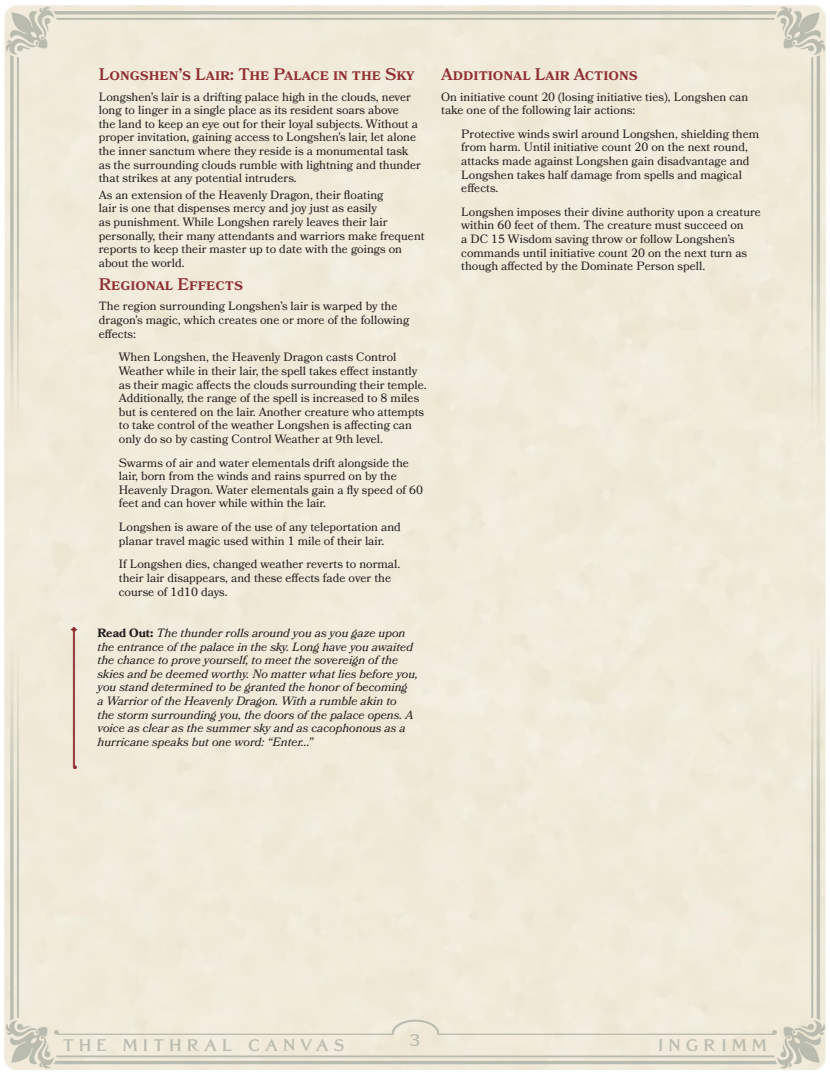
<style>
.page{position:relative;width:830px;height:1074px;background:#fff}
.page>*{position:absolute;margin:0;border:0;box-sizing:border-box;transform-origin:0 0}
.Paragraph_Title{font:600 16.8px "Bookmania";color:#912f33}
.t1{font:700 16.8px "Grand Central";letter-spacing:.3em;color:#babbaf}
.Body_Text{font:12px/13.6px "Bookmania";color:#231f20}
.Body_Text-2{font:italic 12px/13.6px "Bookmania";color:#231f20}
.s1{font-weight:700;font-style:normal}
</style>
<div class="page">
<div style="left:4px;top:5px;width:822px;height:1065px;background:#f1ead9"></div>
<img style="left:62px;top:627px;width:24px;height:144px">
<p class="Paragraph_Title" style="left:99px;top:64px;width:317px">Longshen’s Lair: The Palace in the Sky</p>
<p class="Body_Text" style="left:99px;top:90px;width:323px">Longshen’s lair is a drifting palace high in the clouds, never long to linger in a single place as its resident soars above<br>the land to keep an eye out for their loyal subjects. Without a proper invitation, gaining access to Longshen’s lair, let alone the inner sanctum where they reside is a monumental task as the surrounding clouds rumble with lightning and thunder that strikes at any potential intruders.</p>
<p class="Body_Text" style="left:99px;top:188px;width:327px">As an extension of the Heavenly Dragon, their floating<br>lair is one that dispenses mercy and joy just as easily<br>as punishment. While Longshen rarely leaves their lair personally, their many attendants and warriors make frequent reports to keep their master up to date with the goings on about the world.</p>
<p class="Paragraph_Title" style="left:99px;top:274px;width:146px">Regional Effects</p>
<p class="Body_Text" style="left:99px;top:299px;width:312px">The region surrounding Longshen’s lair is warped by the dragon’s magic, which creates one or more of the following effects:</p>
<p class="Body_Text" style="left:119px;top:350px;width:309px">When Longshen, the Heavenly Dragon casts Control Weather while in their lair, the spell takes effect instantly as their magic affects the clouds surrounding their temple.<br>Additionally, the range of the spell is increased to 8 miles but is centered on the lair. Another creature who attempts to take control of the weather Longshen is affecting can only do so by casting Control Weather at 9th level.</p>
<p class="Body_Text" style="left:119px;top:455px;width:305px">Swarms of air and water elementals drift alongside the lair, born from the winds and rains spurred on by the Heavenly Dragon. Water elementals gain a fly speed of 60 feet and can hover while within the lair.</p>
<p class="Body_Text" style="left:119px;top:520px;width:283px">Longshen is aware of the use of any teleportation and planar travel magic used within 1 mile of their lair.</p>
<p class="Body_Text" style="left:119px;top:557px;width:283px">If Longshen dies, changed weather reverts to normal. their lair disappears, and these effects fade over the course of 1d10 days.</p>
<p class="Body_Text-2" style="left:97px;top:626px;width:322px"><span class="s1">Read Out:</span> The thunder rolls around you as you gaze upon the entrance of the palace in the sky. Long have you awaited the chance to prove yourself, to meet the sovereign of the skies and be deemed worthy. No matter what lies before you, you stand determined to be granted the honor of becoming<br>a Warrior of the Heavenly Dragon. With a rumble akin to<br>the storm surrounding you, the doors of the palace opens. A voice as clear as the summer sky and as cacophonous as a hurricane speaks but one word: “Enter…”</p>
<p class="Paragraph_Title" style="left:441px;top:64px;width:198px">Additional Lair Actions</p>
<p class="Body_Text" style="left:441px;top:90px;width:308px">On initiative count 20 (losing initiative ties), Longshen can take one of the following lair actions:</p>
<p class="Body_Text" style="left:461px;top:127px;width:299px">Protective winds swirl around Longshen, shielding them from harm. Until initiative count 20 on the next round, attacks made against Longshen gain disadvantage and Longshen takes half damage from spells and magical effects.</p>
<p class="Body_Text" style="left:461px;top:205px;width:301px">Longshen imposes their divine authority upon a creature within 60 feet of them. The creature must succeed on<br>a DC 15 Wisdom saving throw or follow Longshen’s commands until initiative count 20 on the next turn as though affected by the Dominate Person spell.</p>
<h1 class="t1" style="left:410px;top:1029px;width:12px">3</h1>
<h1 class="t1" style="left:63px;top:1034px;width:282px">THE MITHRAL CANVAS</h1>
<h1 class="t1" style="left:658px;top:1034px;width:110px">INGRIMM</h1>
</div>
